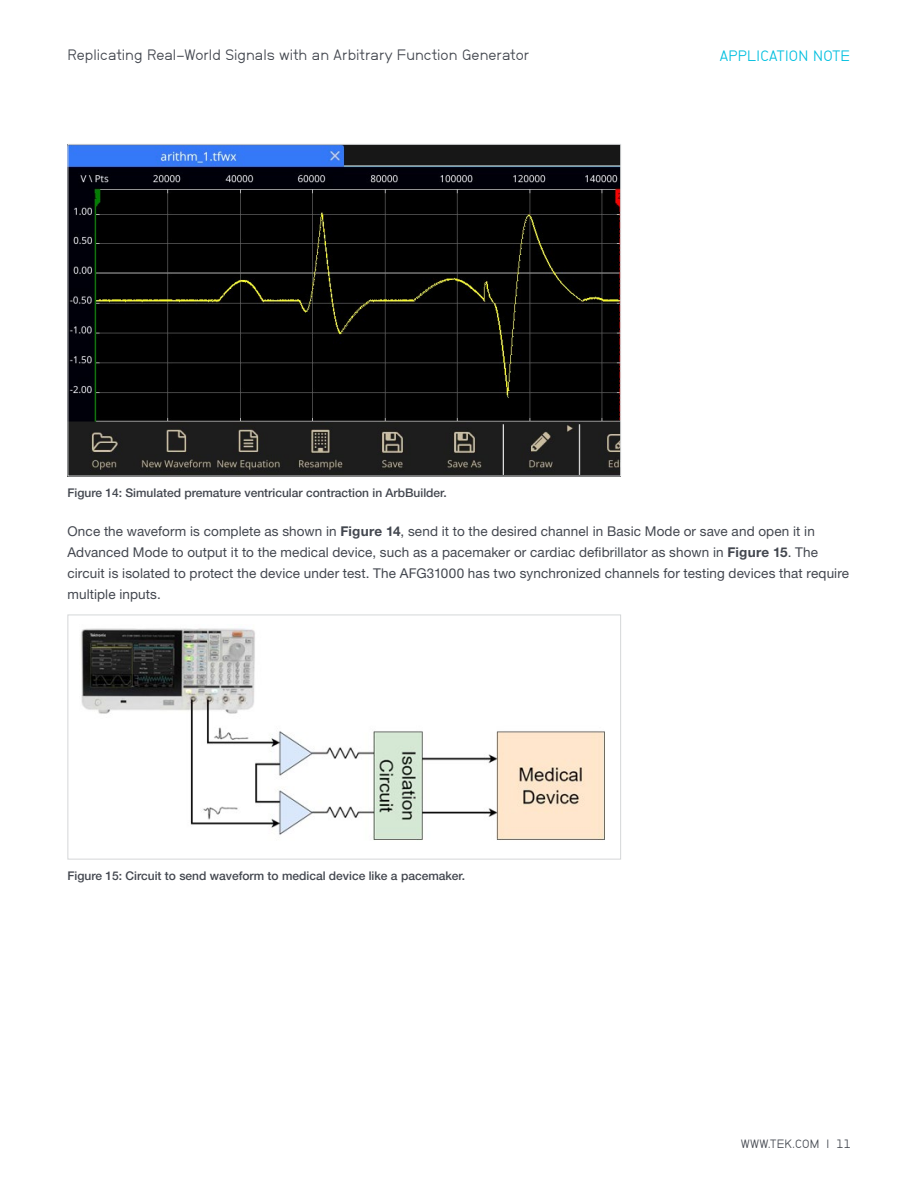
<style>
.page{position:relative;width:918px;height:1188px;background:#fff}
.page>*{position:absolute;margin:0;border:0;box-sizing:border-box;transform-origin:0 0}
.t1{font:15px "Neubau Grotesk Nor";letter-spacing:.005em;color:#43474f}
.t2{font:15px "NB Grotesk";letter-spacing:.02em;color:#00bfdf}
.t3{font:13.5px/21px "Helvetica Neue LT Std";letter-spacing:.01em;color:#43474f}
.t4{font:500 12px "Helvetica Neue LT Std";color:#43474f}
.t5{font:12px "Neubau Grotesk Nor";letter-spacing:.02em;color:#43474f}
.s1{font-weight:700}
</style>
<div class="page">
<img style="left:70px;top:146px;width:549px;height:328px">
<img style="left:81px;top:628px;width:524px;height:212px">
<div style="left:68px;top:615px;width:553px;height:245px;border:1px solid #d5d7d8"></div>
<p class="t1" style="left:68px;top:46px;width:463px">Replicating Real-World Signals with an Arbitrary Function Generator</p>
<p class="t2" style="left:720px;top:47px;width:132px">APPLICATION NOTE</p>
<p class="t4" style="left:68px;top:485px;width:381px">Figure 14: Simulated premature ventricular contraction in ArbBuilder.</p>
<p class="t3" style="left:68px;top:520px;width:783px">Once the waveform is complete as shown in <span class="s1">Figure 14</span>, send it to the desired channel in Basic Mode or save and open it in Advanced Mode to output it to the medical device, such as a pacemaker or cardiac defibrillator as shown in <span class="s1">Figure 15</span>. The circuit is isolated to protect the device under test. The AFG31000 has two synchronized channels for testing devices that require multiple inputs.</p>
<p class="t4" style="left:68px;top:868px;width:399px">Figure 15: Circuit to send waveform to medical device like a pacemaker.</p>
<p class="t5" style="left:741px;top:1137px;width:111px">WWW.TEK.COM | 11</p>
</div>
